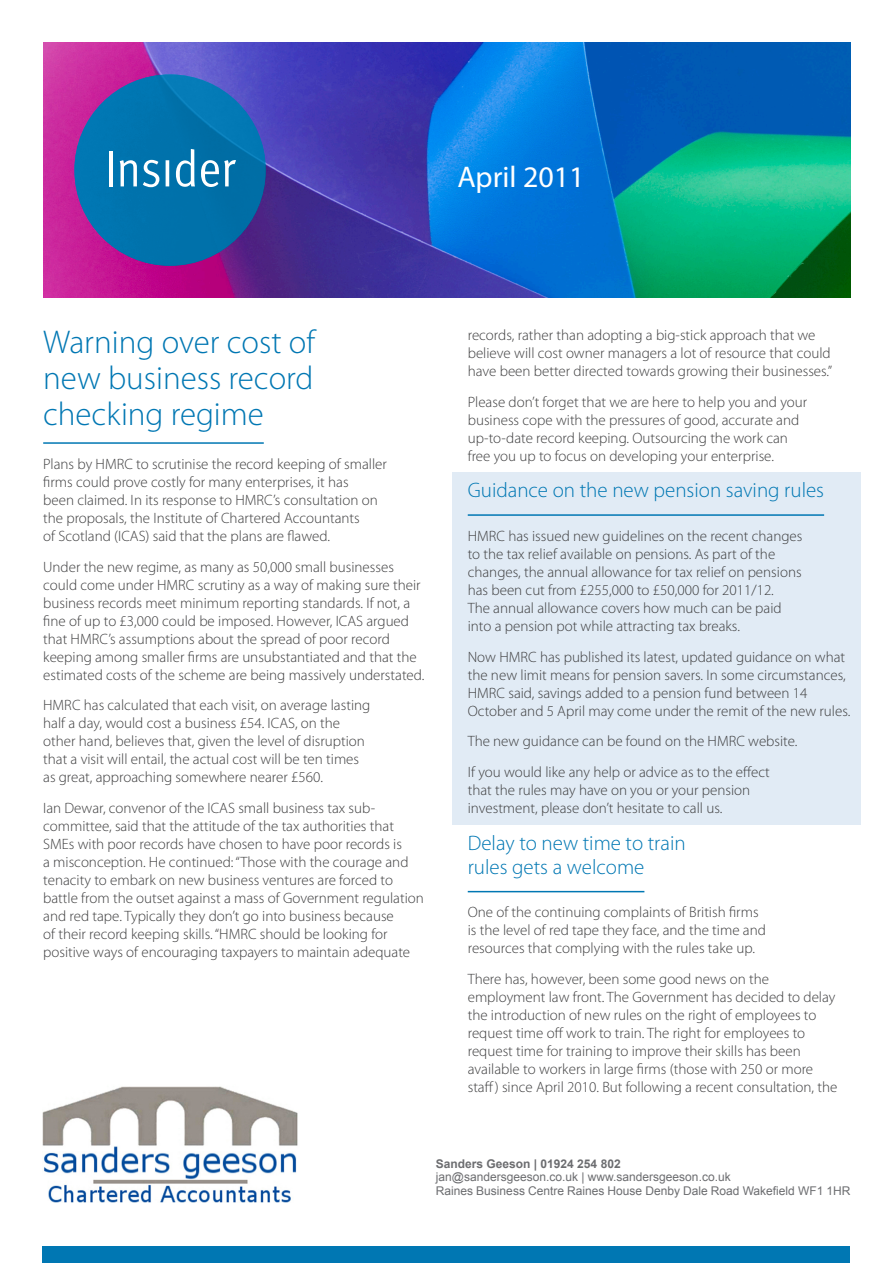
<style>
.page{position:relative;width:893px;height:1263px;background:#fff}
.page>*{position:absolute;margin:0;border:0;box-sizing:border-box;transform-origin:0 0}
._1st_title{font:300 33px/36px "Myriad Pro";color:#0077b3;text-align:justify}
.t1{font:30px "Myriad Pro";color:#fff}
._2nd_title{font:300 21px/24px "Myriad Pro";color:#0077b3}
.Text{font:300 15px/18px "Myriad Pro";color:#3e3e3f}
.t2{font:12px "Arial";color:#6c6d70}
.t3{font:700 12px "Arial";color:#6c6d70}
</style>
<div class="page">
<img style="left:43px;top:43px;width:807px;height:255px">
<div style="left:43px;top:1246px;width:807px;height:17px;background:#0077b3"></div>
<div style="left:74px;top:74px;width:192px;height:192px;background:#0072ac;border-radius:50%"></div>
<hr style="left:109px;top:151px;width:3px;height:35px;background:#fff">
<svg style="left:120px;top:160px;width:17px;height:26px"></svg>
<svg style="left:143px;top:160px;width:16px;height:27px"></svg>
<hr style="left:166px;top:160px;width:3px;height:26px;background:#fff">
<svg style="left:176px;top:149px;width:19px;height:38px"></svg>
<svg style="left:201px;top:160px;width:35px;height:27px"></svg>
<hr style="left:43px;top:442px;width:221px;height:2px;background:#0077b3">
<div style="left:453px;top:472px;width:408px;height:353px;background:#e1ebf5"></div>
<hr style="left:468px;top:514px;width:356px;height:2px;background:#0077b3">
<hr style="left:468px;top:891px;width:176px;height:1px;background:#0077b3">
<img style="left:43px;top:1086px;width:255px;height:116px">
<p class="t1" style="left:457px;top:158px;width:129px">April 2011</p>
<p class="_1st_title" style="left:43px;top:325px;width:273px">Warning over cost of new business record checking regime</p>
<p class="Text" style="left:43px;top:455px;width:345px">Plans by HMRC to scrutinise the record keeping of smaller firms could prove costly for many enterprises, it has<br>been claimed. In its response to HMRC’s consultation on the proposals, the Institute of Chartered Accountants<br>of Scotland (ICAS) said that the plans are flawed.</p>
<p class="Text" style="left:43px;top:558px;width:383px">Under the new regime, as many as 50,000 small businesses could come under HMRC scrutiny as a way of making sure their business records meet minimum reporting standards. If not, a fine of up to £3,000 could be imposed. However, ICAS argued that HMRC’s assumptions about the spread of poor record keeping among smaller firms are unsubstantiated and that the estimated costs of the scheme are being massively understated.</p>
<p class="Text" style="left:43px;top:697px;width:329px">HMRC has calculated that each visit, on average lasting half a day, would cost a business £54. ICAS, on the other hand, believes that, given the level of disruption that a visit will entail, the actual cost will be ten times as great, approaching somewhere nearer £560.</p>
<p class="Text" style="left:43px;top:799px;width:382px">Ian Dewar, convenor of the ICAS small business tax sub&shy;committee, said that the attitude of the tax authorities that SMEs with poor records have chosen to have poor records is<br>a misconception. He continued: “Those with the courage and tenacity to embark on new business ventures are forced to battle from the outset against a mass of Government regulation and red tape. Typically they don’t go into business because<br>of their record keeping skills. “HMRC should be looking for positive ways of encouraging taxpayers to maintain adequate</p>
<p class="Text" style="left:468px;top:326px;width:366px">records, rather than adopting a big-stick approach that we believe will cost owner managers a lot of resource that could have been better directed towards growing their businesses.”</p>
<p class="Text" style="left:468px;top:393px;width:341px">Please don’t forget that we are here to help you and your business cope with the pressures of good, accurate and up-to-date record keeping. Outsourcing the work can free you up to focus on developing your enterprise.</p>
<p class="_2nd_title" style="left:468px;top:479px;width:358px">Guidance on the new pension saving rules</p>
<p class="Text" style="left:468px;top:527px;width:336px">HMRC has issued new guidelines on the recent changes to the tax relief available on pensions. As part of the changes, the annual allowance for tax relief on pensions has been cut from £255,000 to £50,000 for 2011/12.<br>The annual allowance covers how much can be paid into a pension pot while attracting tax breaks.</p>
<p class="Text" style="left:468px;top:648px;width:384px">Now HMRC has published its latest, updated guidance on what the new limit means for pension savers. In some circumstances, HMRC said, savings added to a pension fund between 14<br>October and 5 April may come under the remit of the new rules.</p>
<p class="Text" style="left:468px;top:733px;width:331px">The new guidance can be found on the HMRC website.</p>
<p class="Text" style="left:468px;top:763px;width:304px">If you would like any help or advice as to the effect that the rules may have on you or your pension investment, please don’t hesitate to call us.</p>
<p class="_2nd_title" style="left:468px;top:831px;width:219px">Delay to new time to train rules gets a welcome</p>
<p class="Text" style="left:468px;top:904px;width:300px">One of the continuing complaints of British firms is the level of red tape they face, and the time and resources that complying with the rules take up.</p>
<p class="Text" style="left:468px;top:970px;width:371px">There has, however, been some good news on the employment law front. The Government has decided to delay the introduction of new rules on the right of employees to request time off work to train. The right for employees to request time for training to improve their skills has been available to workers in large firms (those with 250 or more staff) since April 2010. But following a recent consultation, the</p>
<p class="t3" style="left:436px;top:1155px;width:186px">Sanders Geeson | 01924 254 802</p>
<p class="t2" style="left:436px;top:1169px;width:296px">jan@sandersgeeson.co.uk | www.sandersgeeson.co.uk</p>
<p class="t2" style="left:436px;top:1183px;width:416px">Raines Business Centre Raines House Denby Dale Road Wakefield WF1 1HR</p>
</div>
